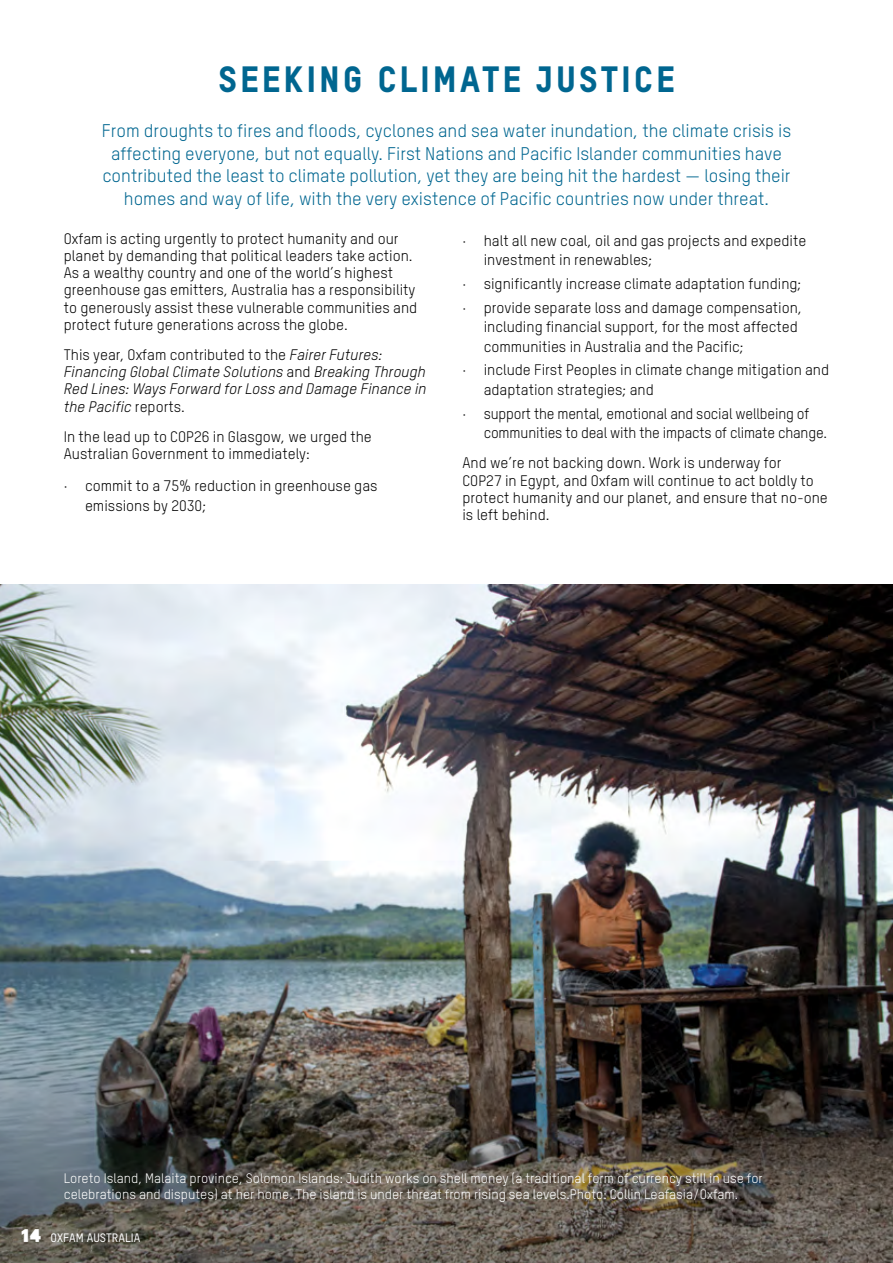
<style>
.page{position:relative;width:893px;height:1263px;background:#fff}
.page>*{position:absolute;margin:0;border:0;box-sizing:border-box;transform-origin:0 0}
.t1{font:36px "Oxfam TSTARPRO Headline";letter-spacing:.08em;color:#006690}
.t2{font:18px/22.5px "Oxfam TSTARPRO";color:#006690;text-align:center}
.t3{font:15px/17.2px "Oxfam TSTARPRO";color:#000}
.t4{font:italic 15px/17.2px "Oxfam TSTARPRO";color:#000}
.t5{font:13.5px/16.5px "Oxfam TSTARPRO";color:#fff}
.t6{font:500 12px "Oxfam TSTARPRO";color:#fff}
.s1{font-style:normal}
.s2{font-family:"Oxfam Global Headline";font-weight:400;font-size:18px}
</style>
<div class="page">
<img style="left:0;top:585px;width:893px;height:352px">
<img style="left:0;top:937px;width:893px;height:326px">
<h1 class="t1" style="left:218px;top:57px;width:458px">SEEKING CLIMATE JUSTICE</h1>
<p class="t2" style="left:102px;top:120px;width:691px">From droughts to fires and floods, cyclones and sea water inundation, the climate crisis is affecting everyone, but not equally. First Nations and Pacific Islander communities have contributed the least to climate pollution, yet they are being hit the hardest — losing their homes and way of life, with the very existence of Pacific countries now under threat.</p>
<p class="t3" style="left:64px;top:229px;width:355px">Oxfam is acting urgently to protect humanity and our planet by demanding that political leaders take action.<br>As a wealthy country and one of the world’s highest greenhouse gas emitters, Australia has a responsibility to generously assist these vulnerable communities and protect future generations across the globe.</p>
<p class="t4" style="left:64px;top:346px;width:364px"><span class="s1">This year, Oxfam contributed to the</span> Fairer Futures:<br>Financing Global Climate Solutions <span class="s1">and</span> Breaking Through Red Lines: Ways Forward for Loss and Damage Finance in the Pacific <span class="s1">reports.</span></p>
<p class="t3" style="left:64px;top:427px;width:310px">In the lead up to COP26 in Glasgow, we urged the<br>Australian Government to immediately:</p>
<p class="t3" style="left:85px;top:476px;width:294px;line-height:19.5px;text-indent:-21px">· commit to a 75% reduction in greenhouse gas emissions by 2030;</p>
<p class="t3" style="left:484px;top:231px;width:324px;line-height:19.5px;text-indent:-21px">· halt all new coal, oil and gas projects and expedite investment in renewables;</p>
<p class="t3" style="left:462px;top:272px;width:341px;line-height:23.7px">· significantly increase climate adaptation funding; · provide separate loss and damage compensation,</p>
<p class="t3" style="left:484px;top:317px;width:316px;line-height:19.5px">including financial support, for the most affected communities in Australia and the Pacific;</p>
<p class="t3" style="left:484px;top:360px;width:347px;line-height:19.5px;text-indent:-21px">· include First Peoples in climate change mitigation and adaptation strategies; and</p>
<p class="t3" style="left:484px;top:404px;width:345px;line-height:19.5px;text-indent:-21px">· support the mental, emotional and social wellbeing of communities to deal with the impacts of climate change.</p>
<p class="t3" style="left:462px;top:454px;width:367px">And we’re not backing down. Work is underway for<br>COP27 in Egypt, and Oxfam will continue to act boldly to protect humanity and our planet, and ensure that no-one is left behind.</p>
<p class="t5" style="left:64px;top:1169px;width:700px">Loreto Island, Malaita province, Solomon Islands: Judith works on shell money (a traditional form of currency still in use for celebrations and disputes) at her home. The island is under threat from rising sea levels.Photo: Collin Leafasia/Oxfam.</p>
<p class="t6" style="left:21px;top:1230px;width:121px"><span class="s2">14</span> OXFAM AUSTRALIA</p>
</div>
